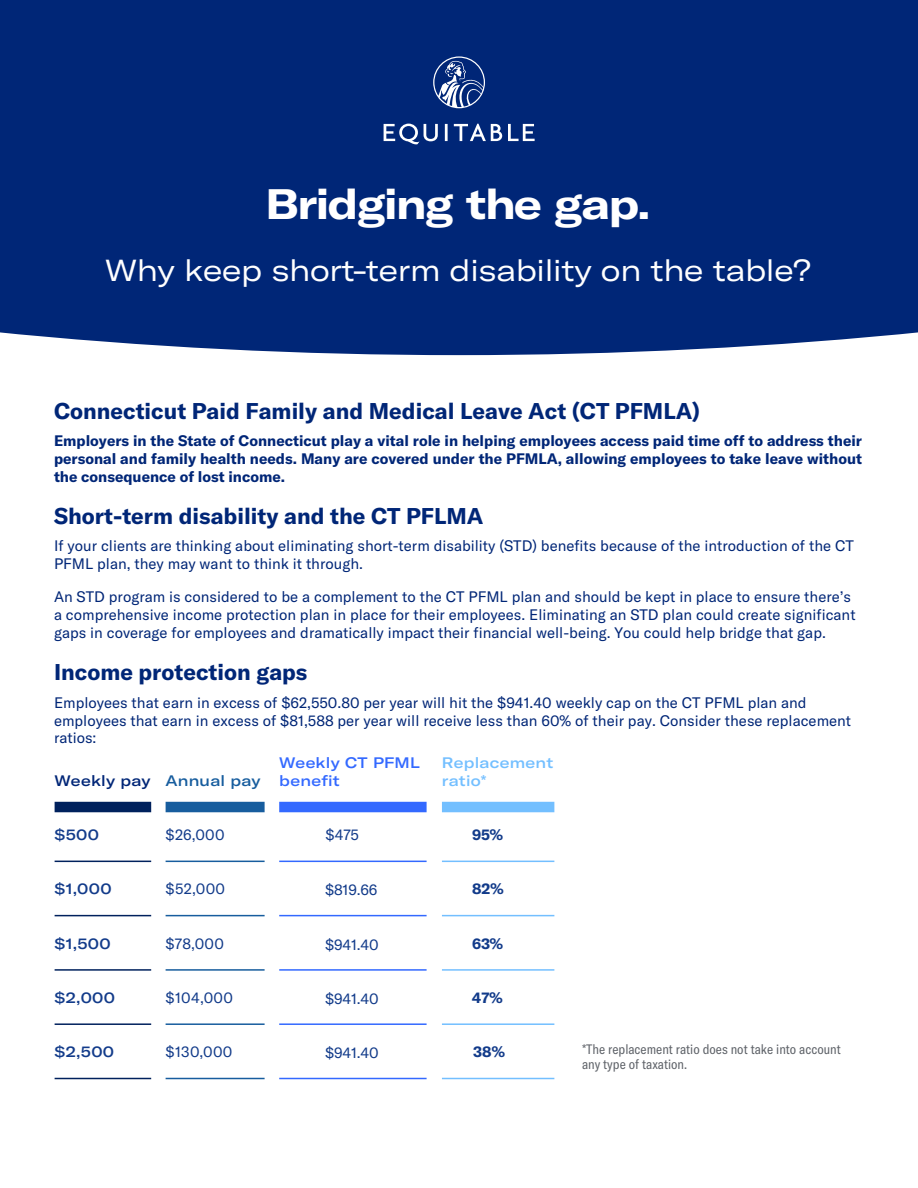
<style>
.page{position:relative;width:918px;height:1188px;background:#fff}
.page>*{position:absolute;margin:0;border:0;box-sizing:border-box;transform-origin:0 0}
.Body_Copy{font:700 expanded 42px "GT America";letter-spacing:-.035em;color:#fff}
.Body_Copy-2{font:expanded 30px "GT America";letter-spacing:-.01em;color:#fff}
.Body_Copy-3{font:700 22.5px "GT America";color:#002677}
.Body_Copy-4{font:15px/18px "GT America";color:#002677}
.Body_Copy-5{font:700 15px/18px "GT America";color:#002677;text-align:justify}
.Body_Copy-6{font:15px "GT America";letter-spacing:.005em;color:#123b8a}
.Table_-_Title_1{font:500 expanded 15px "GT America";letter-spacing:.025em;color:#123b8a}
.Table_-_Title_1-2{font:15px "GT America";letter-spacing:.01em;color:#123b8a}
.Numbers_-_Large{font:500 expanded 15px/18px "GT America";letter-spacing:.015em;color:#3369ff}
.Numbers_-_Large-2{font:500 expanded 15px/18px "GT America";letter-spacing:.02em;color:#73bfff}
.Numbers_-_Large-3{font:500 expanded 15px "GT America";letter-spacing:.015em;color:#002677}
.Numbers_-_Large-4{font:500 expanded 15px "GT America";letter-spacing:.015em;color:#175d9e}
.Body_Copy-7{font:700 15px "GT America";color:#123b8a}
.Table_-_Title_1-3{font:700 15px "GT America";color:#123b8a}
.FP-Disclosure{font:condensed 13.5px/15.3px "GT America";color:#5f6369}
</style>
<div class="page">
<div style="left:0;top:0;width:918px;height:355px;background:#002677"></div>
<svg style="left:384px;top:56px;width:151px;height:88px;background:#1d3f86"></svg>
<div style="left:279px;top:802px;width:148px;height:10px;background:#3369ff"></div>
<hr style="left:279px;top:861px;width:148px;height:1px;background:#3369ff">
<hr style="left:279px;top:915px;width:148px;height:1px;background:#3369ff">
<hr style="left:279px;top:969px;width:148px;height:2px;background:#3369ff">
<hr style="left:279px;top:1023px;width:148px;height:2px;background:#3369ff">
<hr style="left:279px;top:1078px;width:148px;height:1px;background:#3369ff">
<div style="left:442px;top:802px;width:112px;height:10px;background:#73bfff"></div>
<hr style="left:442px;top:861px;width:112px;height:1px;background:#73bfff">
<hr style="left:442px;top:915px;width:112px;height:1px;background:#73bfff">
<hr style="left:442px;top:969px;width:112px;height:2px;background:#73bfff">
<hr style="left:442px;top:1023px;width:112px;height:2px;background:#73bfff">
<hr style="left:442px;top:1078px;width:112px;height:1px;background:#73bfff">
<div style="left:166px;top:802px;width:99px;height:10px;background:#175d9e"></div>
<hr style="left:166px;top:861px;width:99px;height:1px;background:#175d9e">
<hr style="left:166px;top:915px;width:99px;height:1px;background:#175d9e">
<hr style="left:166px;top:969px;width:99px;height:2px;background:#175d9e">
<hr style="left:166px;top:1023px;width:99px;height:2px;background:#175d9e">
<hr style="left:166px;top:1078px;width:99px;height:1px;background:#175d9e">
<div style="left:55px;top:802px;width:96px;height:10px;background:#00215d"></div>
<hr style="left:55px;top:861px;width:96px;height:1px;background:#00215d">
<hr style="left:55px;top:915px;width:96px;height:1px;background:#00215d">
<hr style="left:55px;top:969px;width:96px;height:2px;background:#00215d">
<hr style="left:55px;top:1023px;width:96px;height:2px;background:#00215d">
<hr style="left:55px;top:1078px;width:96px;height:1px;background:#00215d">
<p class="Body_Copy" style="left:266px;top:178px;width:386px">Bridging the gap.</p>
<p class="Body_Copy-2" style="left:105px;top:253px;width:707px">Why keep short-term disability on the table?</p>
<p class="Body_Copy-3" style="left:54px;top:397px;width:648px">Connecticut Paid Family and Medical Leave Act (CT PFMLA)</p>
<p class="Body_Copy-5" style="left:54px;top:431px;width:810px">Employers in the State of Connecticut play a vital role in helping employees access paid time off to address their personal and family health needs. Many are covered under the PFMLA, allowing employees to take leave without the consequence of lost income.</p>
<p class="Body_Copy-3" style="left:54px;top:502px;width:431px">Short-term disability and the CT PFLMA</p>
<p class="Body_Copy-4" style="left:54px;top:536px;width:801px">If your clients are thinking about eliminating short-term disability (STD) benefits because of the introduction of the CT<br>PFML plan, they may want to think it through.</p>
<p class="Body_Copy-4" style="left:54px;top:587px;width:803px">An STD program is considered to be a complement to the CT PFML plan and should be kept in place to ensure there’s a comprehensive income protection plan in place for their employees. Eliminating an STD plan could create significant gaps in coverage for employees and dramatically impact their financial well-being. You could help bridge that gap.</p>
<p class="Body_Copy-3" style="left:54px;top:658px;width:255px">Income protection gaps</p>
<p class="Body_Copy-4" style="left:54px;top:694px;width:799px;line-height:17.4px">Employees that earn in excess of $62,550.80 per year will hit the $941.40 weekly cap on the CT PFML plan and employees that earn in excess of $81,588 per year will receive less than 60% of their pay. Consider these replacement ratios:</p>
<p class="Numbers_-_Large-3" style="left:55px;top:771px;width:97px">Weekly pay</p>
<p class="Numbers_-_Large-4" style="left:166px;top:771px;width:97px">Annual pay</p>
<p class="Numbers_-_Large" style="left:279px;top:753px;width:142px">Weekly CT PFML benefit</p>
<p class="Numbers_-_Large-2" style="left:442px;top:754px;width:113px">Replacement ratio*</p>
<p class="Table_-_Title_1" style="left:55px;top:826px;width:46px">$500</p>
<p class="Table_-_Title_1-2" style="left:166px;top:826px;width:61px">$26,000</p>
<p class="Body_Copy-6" style="left:326px;top:826px;width:35px">$475</p>
<p class="Body_Copy-7" style="left:472px;top:825px;width:33px">95%</p>
<p class="Table_-_Title_1" style="left:55px;top:880px;width:59px">$1,000</p>
<p class="Body_Copy-6" style="left:166px;top:880px;width:61px">$52,000</p>
<p class="Body_Copy-6" style="left:325px;top:881px;width:54px">$819.66</p>
<p class="Table_-_Title_1-3" style="left:472px;top:880px;width:33px">82%</p>
<p class="Table_-_Title_1" style="left:55px;top:934px;width:58px">$1,500</p>
<p class="Table_-_Title_1-2" style="left:166px;top:935px;width:60px">$78,000</p>
<p class="Body_Copy-6" style="left:325px;top:936px;width:55px">$941.40</p>
<p class="Body_Copy-7" style="left:472px;top:934px;width:32px">63%</p>
<p class="Table_-_Title_1" style="left:55px;top:989px;width:62px">$2,000</p>
<p class="Body_Copy-6" style="left:166px;top:989px;width:69px">$104,000</p>
<p class="Table_-_Title_1-2" style="left:325px;top:990px;width:55px">$941.40</p>
<p class="Body_Copy-7" style="left:472px;top:988px;width:32px">47%</p>
<p class="Table_-_Title_1" style="left:55px;top:1043px;width:61px">$2,500</p>
<p class="Body_Copy-6" style="left:166px;top:1043px;width:68px">$130,000</p>
<p class="Body_Copy-6" style="left:325px;top:1044px;width:55px">$941.40</p>
<p class="Table_-_Title_1-3" style="left:473px;top:1043px;width:33px">38%</p>
<p class="FP-Disclosure" style="left:582px;top:1041px;width:260px">*The replacement ratio does not take into account any type of taxation.</p>
</div>
